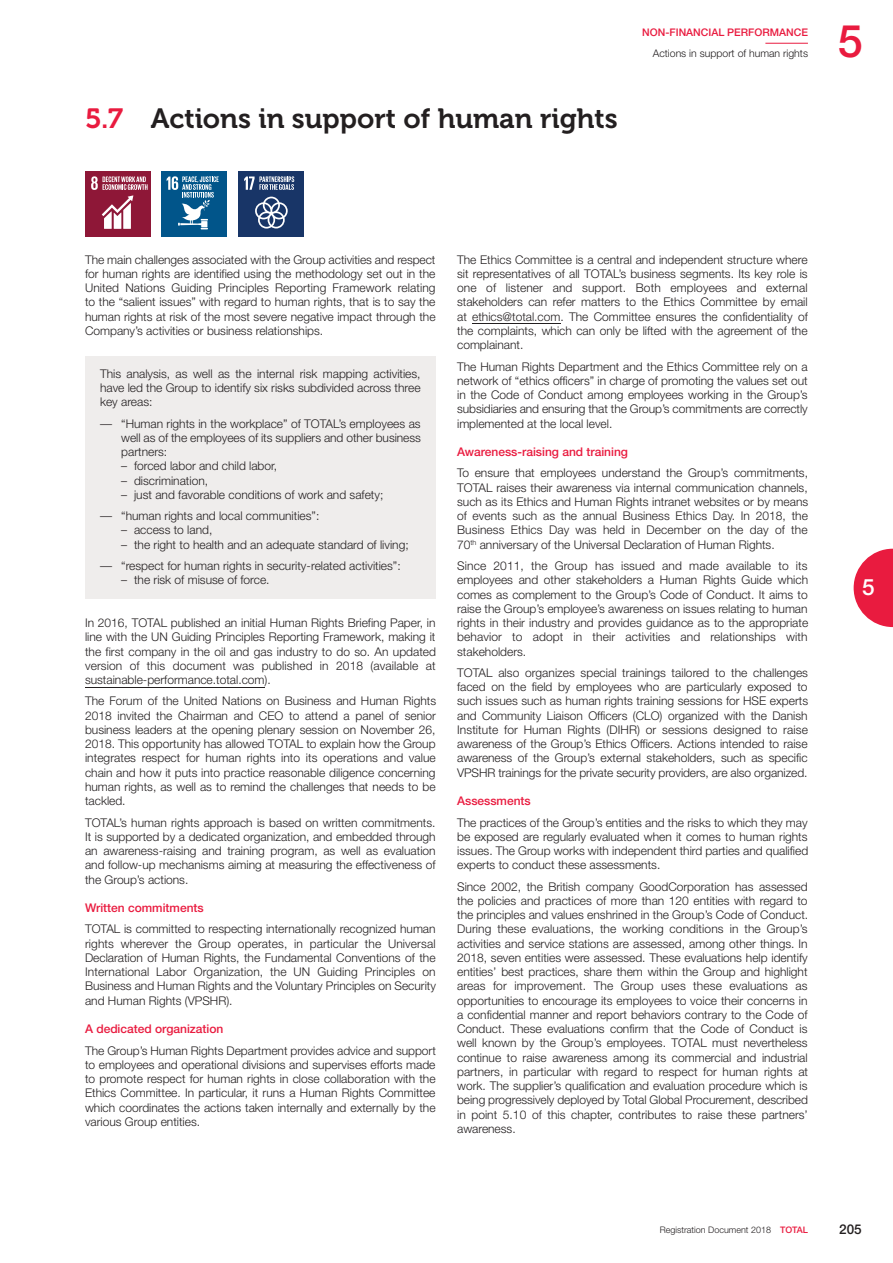
<style>
.page{position:relative;width:893px;height:1263px;background:#fff}
.page>*{position:absolute;margin:0;border:0;box-sizing:border-box;transform-origin:0 0}
.t1{font:500 45px "Helvetica Neue";color:#e91b3f}
.t2{font:27.75px "Museo 700";color:#231f20}
.t3{font:500 22.5px "Helvetica Neue";color:#fff}
.t4{font:500 13.5px "Helvetica Neue";color:#231f20}
.t5{font:300 12px/14.2px "Helvetica Neue";color:#231f20;text-align:justify}
.t6{font:500 12px "Helvetica Neue";color:#e91b3f}
.t7{font:300 10.5px "Helvetica Neue";color:#231f20}
.t8{font:500 10.5px "Helvetica Neue";color:#e91b3f}
.t9{font:300 9px "Helvetica Neue";color:#231f20}
.s1{color:#e91b3f}
.s2{font-weight:500;color:#e91b3f}
</style>
<div class="page">
<div style="left:85px;top:171px;width:66px;height:66px;background:#8e1737"></div>
<svg style="left:91px;top:176px;width:57px;height:53px"></svg>
<div style="left:162px;top:171px;width:65px;height:66px;background:#01558a"></div>
<svg style="left:167px;top:176px;width:52px;height:53px"></svg>
<div style="left:238px;top:171px;width:66px;height:66px;background:#183567"></div>
<svg style="left:255px;top:197px;width:33px;height:32px"></svg>
<svg style="left:244px;top:176px;width:50px;height:14px"></svg>
<hr style="left:85px;top:687px;width:180px;height:1px;background:#231f20">
<div style="left:85px;top:356px;width:351px;height:242px;background:#efedec"></div>
<hr style="left:472px;top:324px;width:89px;height:1px;background:#231f20">
<hr style="left:765px;top:43px;width:43px;height:1px;background:#e91b3f">
<svg style="left:854px;top:549px;width:39px;height:78px"></svg>
<h2 class="t2" style="left:85px;top:109px;width:534px"><span class="s1">5.7</span> Actions in support of human rights</h2>
<p class="t8" style="left:642px;top:26px;width:167px">NON-FINANCIAL PERFORMANCE</p>
<p class="t7" style="left:653px;top:47px;width:157px">Actions in support of human rights</p>
<h1 class="t1" style="left:838px;top:14px;width:27px">5</h1>
<p class="t5" style="left:85px;top:252px;width:352px">The main challenges associated with the Group activities and respect for human rights are identified using the methodology set out in the United Nations Guiding Principles Reporting Framework relating to the “salient issues” with regard to human rights, that is to say the human rights at risk of the most severe negative impact through the Company’s activities or business relationships.</p>
<p class="t5" style="left:457px;top:252px;width:352px">The Ethics Committee is a central and independent structure where sit representatives of all TOTAL’s business segments. Its key role is one of listener and support. Both employees and external stakeholders can refer matters to the Ethics Committee by email at ethics@total.com. The Committee ensures the confidentiality of the complaints, which can only be lifted with the agreement of the complainant.</p>
<p class="t5" style="left:457px;top:359px;width:352px">The Human Rights Department and the Ethics Committee rely on a network of “ethics officers” in charge of promoting the values set out in the Code of Conduct among employees working in the Group’s subsidiaries and ensuring that the Group’s commitments are correctly implemented at the local level.</p>
<p class="t6" style="left:457px;top:445px;width:172px">Awareness- raising and training</p>
<p class="t5" style="left:457px;top:466px;width:353px">To ensure that employees understand the Group’s commitments, TOTAL raises their awareness via internal communication channels, such as its Ethics and Human Rights intranet websites or by means of events such as the annual Business Ethics Day. In 2018, the Business Ethics Day was held in December on the day of the 70<sup>th</sup> anniversary of the Universal Declaration of Human Rights.</p>
<p class="t5" style="left:457px;top:558px;width:353px">Since 2011, the Group has issued and made available to its employees and other stakeholders a Human Rights Guide which comes as complement to the Group’s Code of Conduct. It aims to raise the Group’s employee’s awareness on issues relating to human rights in their industry and provides guidance as to the appropriate behavior to adopt in their activities and relationships with stakeholders.</p>
<p class="t5" style="left:457px;top:665px;width:352px">TOTAL also organizes special trainings tailored to the challenges faced on the field by employees who are particularly exposed to such issues such as human rights training sessions for HSE experts and Community Liaison Officers (CLO) organized with the Danish Institute for Human Rights (DIHR) or sessions designed to raise awareness of the Group’s Ethics Officers. Actions intended to raise awareness of the Group’s external stakeholders, such as specific VPSHR trainings for the private security providers, are also organized.</p>
<p class="t6" style="left:457px;top:794px;width:75px">Assessments</p>
<p class="t5" style="left:457px;top:815px;width:353px">The practices of the Group’s entities and the risks to which they may be exposed are regularly evaluated when it comes to human rights issues. The Group works with independent third parties and qualified experts to conduct these assessments.</p>
<p class="t5" style="left:457px;top:879px;width:353px">Since 2002, the British company GoodCorporation has assessed the policies and practices of more than 120 entities with regard to the principles and values enshrined in the Group’s Code of Conduct.<br>During these evaluations, the working conditions in the Group’s activities and service stations are assessed, among other things. In 2018, seven entities were assessed. These evaluations help identify entities’ best practices, share them within the Group and highlight areas for improvement. The Group uses these evaluations as opportunities to encourage its employees to voice their concerns in a confidential manner and report behaviors contrary to the Code of Conduct. These evaluations confirm that the Code of Conduct is well known by the Group’s employees. TOTAL must nevertheless continue to raise awareness among its commercial and industrial partners, in particular with regard to respect for human rights at work. The supplier’s qualification and evaluation procedure which is being progressively deployed by Total Global Procurement, described in point 5.10 of this chapter, contributes to raise these partners’ awareness.</p>
<p class="t5" style="left:100px;top:366px;width:322px">This analysis, as well as the internal risk mapping activities, have led the Group to identify six risks subdivided across three key areas:</p>
<p class="t5" style="left:121px;top:416px;width:301px;text-indent:-21px">— “Human rights in the workplace” of TOTAL’s employees as well as of the employees of its suppliers and other business partners:</p>
<p class="t5" style="left:121px;top:459px;width:157px">– forced labor and child labor,</p>
<p class="t5" style="left:121px;top:473px;width:88px">– discrimination,</p>
<p class="t5" style="left:121px;top:487px;width:264px">– just and favorable conditions of work and safety;</p>
<p class="t5" style="left:100px;top:508px;width:221px">— “human rights and local communities”:</p>
<p class="t5" style="left:121px;top:523px;width:93px">– access to land,</p>
<p class="t5" style="left:121px;top:537px;width:289px">– the right to health and an adequate standard of living;</p>
<p class="t5" style="left:100px;top:558px;width:302px">— “respect for human rights in security- related activities”:</p>
<p class="t5" style="left:121px;top:573px;width:150px">– the risk of misuse of force.</p>
<p class="t5" style="left:85px;top:615px;width:353px">In 2016, TOTAL published an initial Human Rights Briefing Paper, in line with the UN Guiding Principles Reporting Framework, making it the first company in the oil and gas industry to do so. An updated version of this document was published in 2018 (available at sustainable- performance.total.com).</p>
<p class="t5" style="left:85px;top:694px;width:353px">The Forum of the United Nations on Business and Human Rights 2018 invited the Chairman and CEO to attend a panel of senior business leaders at the opening plenary session on November 26, 2018. This opportunity has allowed TOTAL to explain how the Group integrates respect for human rights into its operations and value chain and how it puts into practice reasonable diligence concerning human rights, as well as to remind the challenges that needs to be tackled.</p>
<p class="t5" style="left:85px;top:815px;width:352px">TOTAL’s human rights approach is based on written commitments.<br>It is supported by a dedicated organization, and embedded through an awareness- raising and training program, as well as evaluation and follow- up mechanisms aiming at measuring the effectiveness of the Group’s actions.</p>
<p class="t6" style="left:85px;top:901px;width:120px">Written commitments</p>
<p class="t5" style="left:85px;top:922px;width:352px">TOTAL is committed to respecting internationally recognized human rights wherever the Group operates, in particular the Universal Declaration of Human Rights, the Fundamental Conventions of the International Labor Organization, the UN Guiding Principles on Business and Human Rights and the Voluntary Principles on Security and Human Rights (VPSHR).</p>
<p class="t6" style="left:85px;top:1022px;width:140px">A dedicated organization</p>
<p class="t5" style="left:85px;top:1043px;width:352px">The Group’s Human Rights Department provides advice and support to employees and operational divisions and supervises efforts made to promote respect for human rights in close collaboration with the Ethics Committee. In particular, it runs a Human Rights Committee which coordinates the actions taken internally and externally by the various Group entities.</p>
<h3 class="t3" style="left:862px;top:574px;width:14px">5</h3>
<p class="t9" style="left:660px;top:1224px;width:150px">Registration Document 2018 <span class="s2">TOTAL</span></p>
<p class="t4" style="left:839px;top:1221px;width:24px">205</p>
</div>
